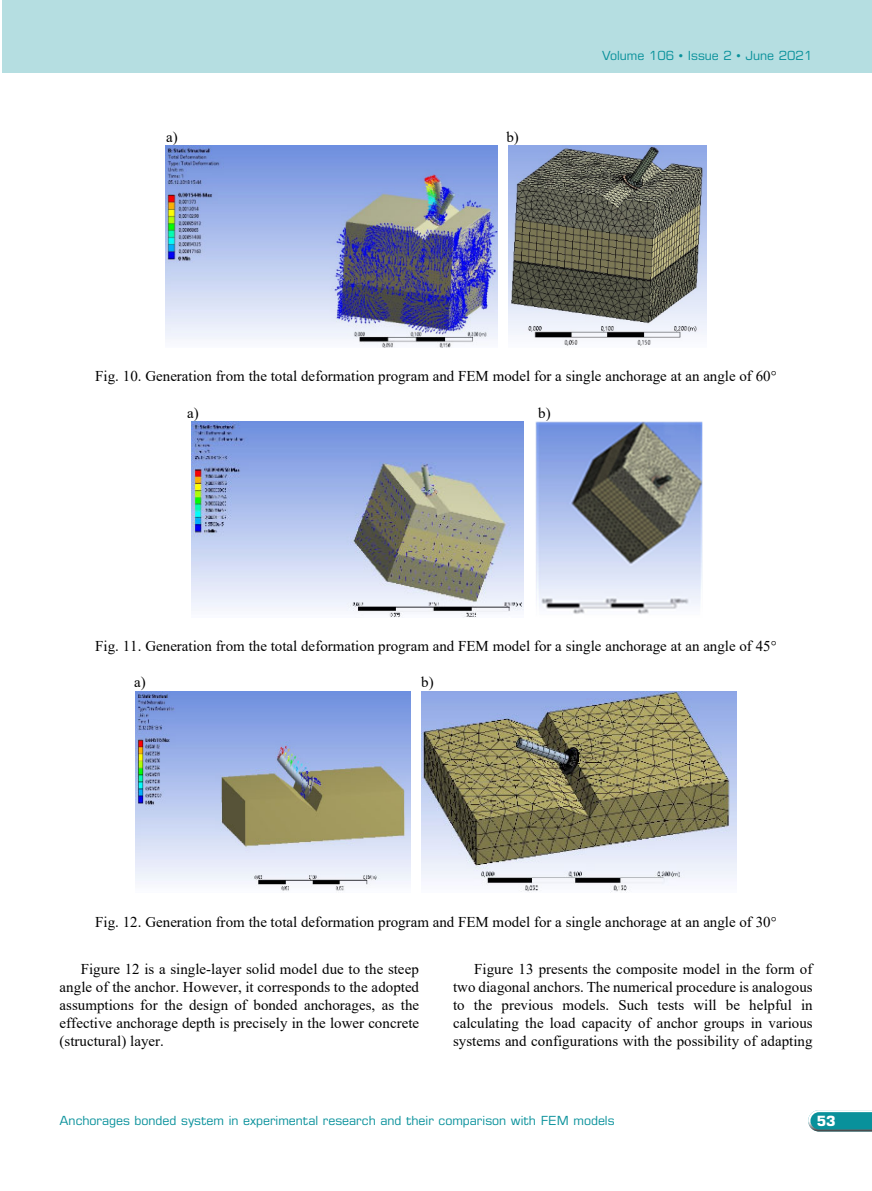
<style>
.page{position:relative;width:872px;height:1191px;background:#fff}
.page>*{position:absolute;margin:0;border:0;box-sizing:border-box;transform-origin:0 0}
.t1{font:15px/18.1px "Times New Roman";letter-spacing:.005em;color:#000;text-align:justify}
.t2{font:700 14.1px "Eurostile LT Pro";color:#fff}
.t3{font:12.6px "Eurostile LT Pro";color:#09919b}
</style>
<div class="page">
<svg style="left:808px;top:1110px;width:64px;height:21px"></svg>
<div style="left:2px;top:0;width:870px;height:72px;background:#b5dee1"></div>
<img style="left:166px;top:146px;width:331px;height:202px">
<img style="left:508px;top:146px;width:198px;height:200px">
<img style="left:191px;top:422px;width:332px;height:195px">
<img style="left:535px;top:421px;width:167px;height:193px">
<img style="left:135px;top:691px;width:275px;height:200px">
<img style="left:422px;top:691px;width:314px;height:202px">
<p class="t1" style="left:166px;top:127px;width:13px">a)</p>
<p class="t1" style="left:506px;top:127px;width:14px">b)</p>
<p class="t3" style="left:602px;top:48px;width:212px">Volume 106 • Issue 2 • June 2021</p>
<p class="t1" style="left:95px;top:367px;width:683px">Fig. 10. Generation from the total deformation program and FEM model for a single anchorage at an angle of 60°</p>
<p class="t1" style="left:187px;top:403px;width:13px">a)</p>
<p class="t1" style="left:538px;top:403px;width:14px">b)</p>
<p class="t1" style="left:95px;top:636px;width:683px">Fig. 11. Generation from the total deformation program and FEM model for a single anchorage at an angle of 45°</p>
<p class="t1" style="left:134px;top:672px;width:13px">a)</p>
<p class="t1" style="left:421px;top:672px;width:14px">b)</p>
<p class="t1" style="left:95px;top:912px;width:683px">Fig. 12. Generation from the total deformation program and FEM model for a single anchorage at an angle of 30°</p>
<p class="t1" style="left:60px;top:959px;width:361px;text-indent:21px">Figure 12 is a single-layer solid model due to the steep angle of the anchor. However, it corresponds to the adopted assumptions for the design of bonded anchorages, as the effective anchorage depth is precisely in the lower concrete (structural) layer.</p>
<p class="t1" style="left:453px;top:959px;width:361px;text-indent:21px">Figure 13 presents the composite model in the form of two diagonal anchors. The numerical procedure is analogous to the previous models. Such tests will be helpful in calculating the load capacity of anchor groups in various systems and configurations with the possibility of adapting</p>
<p class="t3" style="left:60px;top:1113px;width:556px">Anchorages bonded system in experimental research and their comparison with FEM models</p>
<p class="t2" style="left:816px;top:1112px;width:20px">53</p>
</div>
